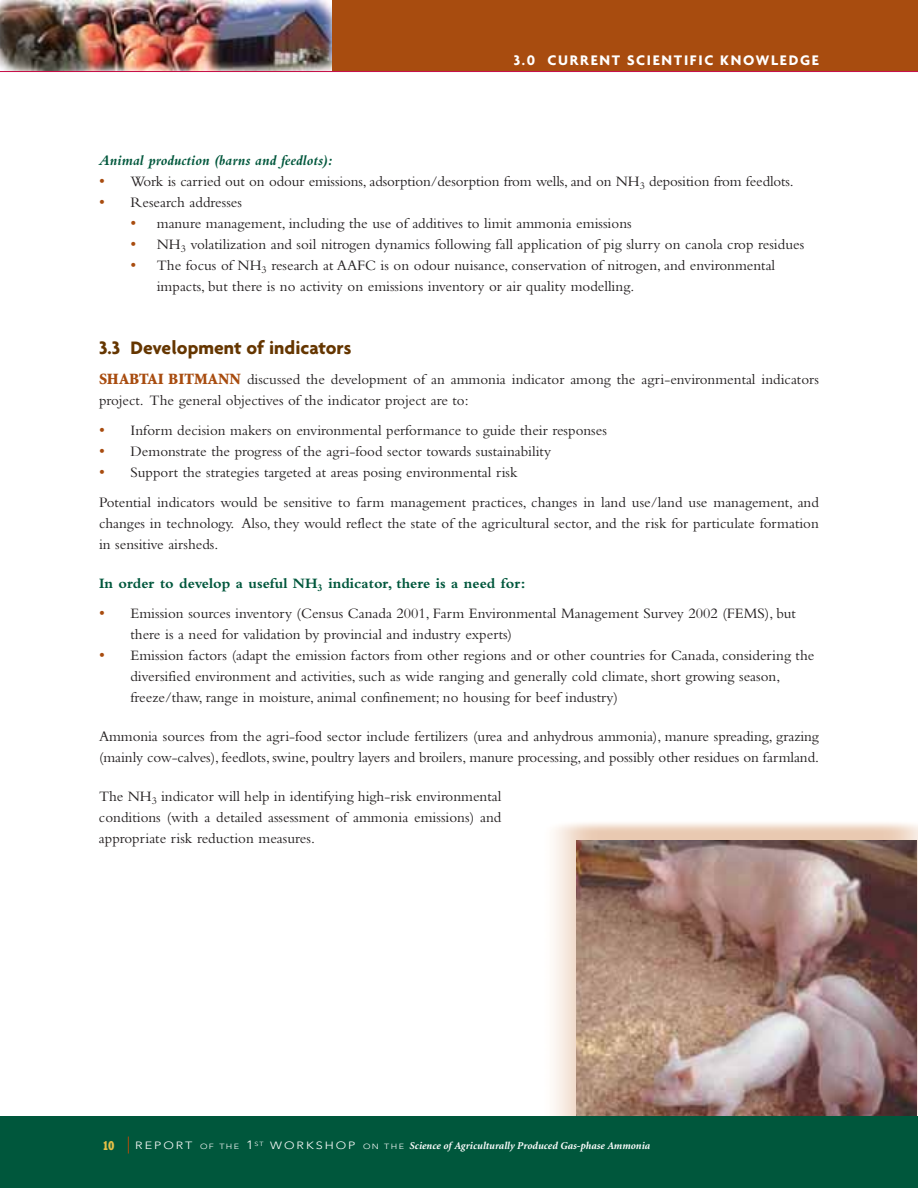
<style>
.page{position:relative;width:918px;height:1188px;background:#fff}
.page>*{position:absolute;margin:0;border:0;box-sizing:border-box;transform-origin:0 0}
.t1{font:700 19.5px "Agenda";color:#653600}
.t2{font:15px/21px "Bembo";color:#231f20}
.t3{font:700 15px "Bembo";color:#00573c}
.t4{font:italic 700 15px "Bembo";color:#00573c}
.t5{font:700 15px "Agenda";letter-spacing:.11em;color:#fff}
.t6{font:12px "AI Egyptian BC Text";color:#e4bf47}
.t7{font:italic 700 10.5px "Minion";color:#fff}
.s1{font-size:16.5px;color:#a84c0f}
.s2{font-family:"Minion";font-weight:900;font-size:15.75px;color:#a84c0f}
.s3{font-family:"Avenir";font-weight:300;font-style:normal}
.s4{font-family:"Avenir";font-weight:300;font-style:normal;font-size:7.5px}
.s5{font-family:"Avenir";font-weight:300;font-style:normal;font-size:12px}
</style>
<div class="page">
<div style="left:330px;top:0;width:588px;height:71px;background:#a84c0f"></div>
<img style="left:0;top:0;width:332px;height:71px">
<hr style="left:0;top:71px;width:918px;height:1px;background:#c60b46">
<img style="left:554px;top:823px;width:364px;height:293px">
<img style="left:576px;top:840px;width:341px;height:275px">
<div style="left:0;top:1116px;width:918px;height:72px;background:#00573c"></div>
<svg style="left:128px;top:1137px;width:1px;height:17px"></svg>
<p class="t5" style="left:514px;top:55px;width:307px">3.0 CURRENT SCIENTIFIC KNOWLEDGE</p>
<p class="t4" style="left:99px;top:155px;width:235px">Animal production (barns and feedlots):</p>
<p class="t2" style="left:99px;top:172px;width:696px"><span class="s1">•</span> Work is carried out on odour emissions, adsorption/desorption from wells, and on NH<sub>3</sub> deposition from feedlots.</p>
<p class="t2" style="left:99px;top:193px;width:144px"><span class="s1">•</span> Research addresses</p>
<p class="t2" style="left:130px;top:214px;width:503px"><span class="s1">•</span> manure management, including the use of additives to limit ammonia emissions</p>
<p class="t2" style="left:130px;top:235px;width:675px"><span class="s1">•</span> NH<sub>3</sub> volatilization and soil nitrogen dynamics following fall application of pig slurry on canola crop residues</p>
<p class="t2" style="left:157px;top:256px;width:620px;text-indent:-26px"><span class="s1">•</span> The focus of NH<sub>3</sub> research at AAFC is on odour nuisance, conservation of nitrogen, and environmental impacts, but there is no activity on emissions inventory or air quality modelling.</p>
<h1 class="t1" style="left:99px;top:340px;width:254px">3.3 Development of indicators</h1>
<p class="t2" style="left:99px;top:370px;width:721px"><span class="s2">SHABTAI BITMANN</span> discussed the development of an ammonia indicator among the agri-environmental indicators project. The general objectives of the indicator project are to:</p>
<p class="t2" style="left:99px;top:421px;width:509px"><span class="s1">•</span> Inform decision makers on environmental performance to guide their responses</p>
<p class="t2" style="left:99px;top:442px;width:454px"><span class="s1">•</span> Demonstrate the progress of the agri-food sector towards sustainability</p>
<p class="t2" style="left:99px;top:459px;width:721px;line-height:30px"><span class="s1">•</span> Support the strategies targeted at areas posing environmental risk<br>Potential indicators would be sensitive to farm management practices, changes in land use/land use management, and</p>
<p class="t2" style="left:99px;top:514px;width:721px">changes in technology. Also, they would reflect the state of the agricultural sector, and the risk for particulate formation in sensitive airsheds.</p>
<p class="t3" style="left:99px;top:578px;width:428px">In order to develop a useful NH<sub>3</sub> indicator, there is a need for:</p>
<p class="t2" style="left:130px;top:604px;width:667px;text-indent:-32px"><span class="s1">•</span> Emission sources inventory (Census Canada 2001, Farm Environmental Management Survey 2002 (FEMS), but there is a need for validation by provincial and industry experts)</p>
<p class="t2" style="left:130px;top:646px;width:685px;text-indent:-32px"><span class="s1">•</span> Emission factors (adapt the emission factors from other regions and or other countries for Canada, considering the diversified environment and activities, such as wide ranging and generally cold climate, short growing season, freeze/thaw, range in moisture, animal confinement; no housing for beef industry)</p>
<p class="t2" style="left:99px;top:727px;width:722px">Ammonia sources from the agri-food sector include fertilizers (urea and anhydrous ammonia), manure spreading, grazing (mainly cow-calves), feedlots, swine, poultry layers and broilers, manure processing, and possibly other residues on farmland.</p>
<p class="t2" style="left:99px;top:787px;width:404px;text-align:justify">The NH<sub>3</sub> indicator will help in identifying high-risk environmental conditions (with a detailed assessment of ammonia emissions) and appropriate risk reduction measures.</p>
<p class="t6" style="left:104px;top:1141px;width:12px">10</p>
<p class="t7" style="left:135px;top:1141px;width:516px"><span class="s3">R E P O R T</span> <span class="s4">O F T H E</span> <span class="s5">1</span><sup>S</sup> <sup>T</sup> <span class="s3">W O R K S H O P</span> <span class="s4">O N T H E</span> Science of Agriculturally Produced Gas-phase Ammonia</p>
</div>
